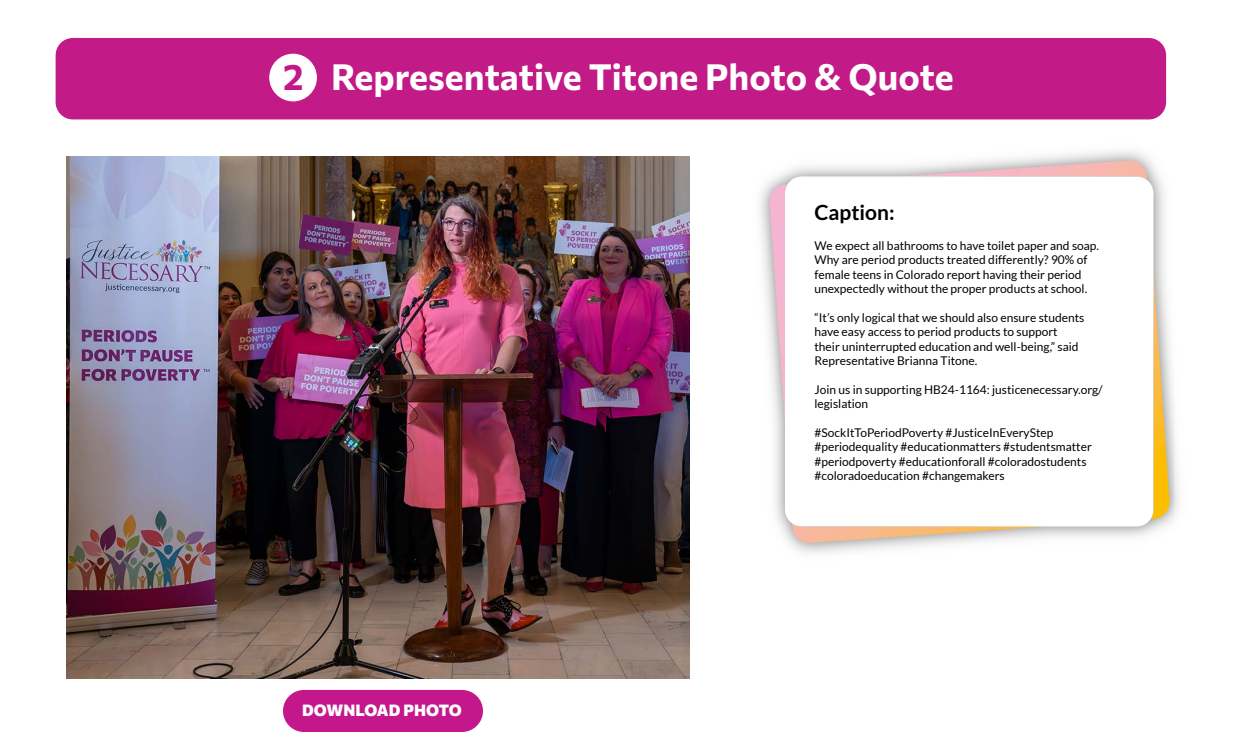
<style>
.page{position:relative;width:1250px;height:750px;background:#fff}
.page>*{position:absolute;margin:0;border:0;box-sizing:border-box;transform-origin:0 0}
.t1{font:700 36px "Commissioner";color:#fff}
.t2{font:700 21px "Lato";color:#000}
.t3{font:800 16px "Commissioner";color:#fff}
.t4{font:12px/14.4px "Lato";color:#000}
.s1{color:#c4178c}
</style>
<div class="page">
<img style="left:760px;top:151px;width:419px;height:402px">
<svg style="left:1153px;top:272px;width:17px;height:247px;background:#e9ca7f"></svg>
<svg style="left:901px;top:160px;width:246px;height:16px;background:#e9cac9"></svg>
<svg style="left:792px;top:526px;width:253px;height:18px;background:#e8cbb2"></svg>
<svg style="left:769px;top:184px;width:16px;height:239px;background:#e8c8d5"></svg>
<svg style="left:785px;top:176px;width:368px;height:350px"></svg>
<img style="left:66px;top:157px;width:624px;height:521px">
<div style="left:56px;top:38px;width:1110px;height:81px;background:#c21a87;border-radius:17px"></div>
<div style="left:283px;top:690px;width:200px;height:42px;background:#c4178c;border-radius:21px"></div>
<div style="left:269px;top:54px;width:48px;height:47px;background:#fff;border-radius:50%"></div>
<h1 class="t1" style="left:283px;top:47px;width:672px"><span class="s1">2</span> Representative Titone Photo &amp; Quote</h1>
<h3 class="t3" style="left:302px;top:697px;width:161px">DOWNLOAD PHOTO</h3>
<h2 class="t2" style="left:814px;top:201px;width:82px">Caption:</h2>
<p class="t4" style="left:814px;top:238px;width:286px">We expect all bathrooms to have toilet paper and soap.<br>Why are period products treated differently? 90% of female teens in Colorado report having their period unexpectedly without the proper products at school.</p>
<p class="t4" style="left:814px;top:310px;width:271px">“It’s only logical that we should also ensure students have easy access to period products to support their uninterrupted education and well-being,” said Representative Brianna Titone.</p>
<p class="t4" style="left:814px;top:382px;width:290px">Join us in supporting HB24-1164: justicenecessary.org/ legislation</p>
<p class="t4" style="left:814px;top:425px;width:279px">#SockItToPeriodPoverty #JusticeInEveryStep #periodequality #educationmatters #studentsmatter #periodpoverty #educationforall #coloradostudents #coloradoeducation #changemakers</p>
</div>
